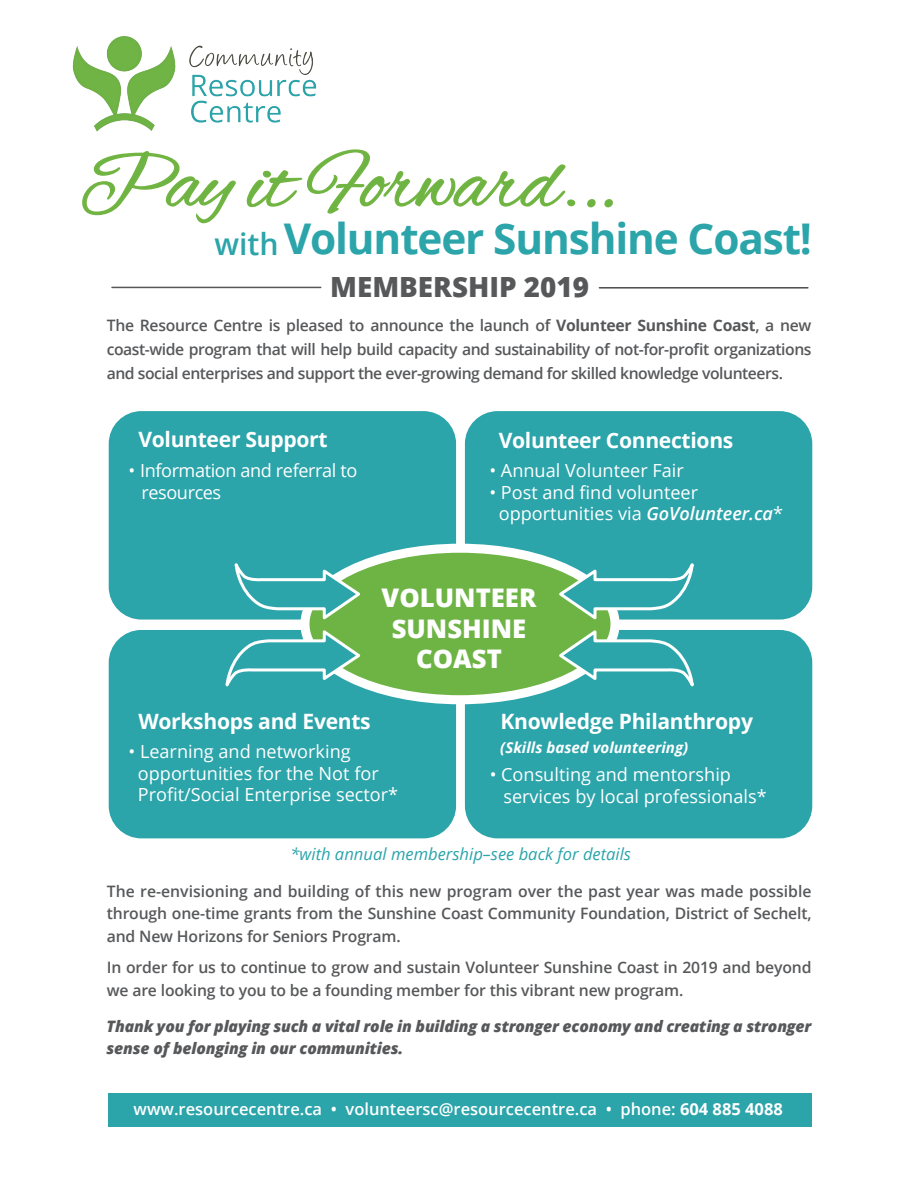
<style>
.page{position:relative;width:918px;height:1188px;background:#fff}
.page>*{position:absolute;margin:0;border:0;box-sizing:border-box;transform-origin:0 0}
.t1{font:700 42.3px "Open Sans";letter-spacing:-.025em;color:#2ba4aa}
.t2{font:800 27.75px "Open Sans";color:#57585a}
.t3{font:800 25.65px/30.8px "Open Sans";color:#fff;text-align:center}
.t4{font:700 21.15px "Open Sans";letter-spacing:-.015em;color:#fff}
.t5{font:18.15px/21.8px "Open Sans";color:#fff}
.t6{font:18.15px/21.8px "Open Sans";letter-spacing:-.02em;color:#fff}
.t7{font:italic 16.65px "Open Sans";color:#2ba4aa}
.t8{font:600 16.5px "Open Sans";color:#fff}
.t9{font:600 15.75px/22.5px "Open Sans";letter-spacing:-.01em;color:#57585a;text-align:justify}
.t10{font:italic 800 15.75px/22.5px "Open Sans";letter-spacing:-.01em;color:#57585a}
.t11{font:italic 700 15.15px "Open Sans";color:#fff}
.s1{font-weight:600;font-size:30.3px}
.s2{font-weight:700}
.s3{font-weight:600;font-style:italic}
</style>
<div class="page">
<svg style="left:82px;top:151px;width:154px;height:73px"></svg>
<svg style="left:246px;top:149px;width:330px;height:65px"></svg>
<svg style="left:587px;top:199px;width:9px;height:9px"></svg>
<svg style="left:604px;top:199px;width:9px;height:9px"></svg>
<hr style="left:112px;top:287px;width:209px;height:1px;background:#57585a">
<hr style="left:599px;top:287px;width:209px;height:2px;background:#211d1e">
<div style="left:465px;top:630px;width:347px;height:208px;background:#2ba4aa;border-radius:33px"></div>
<div style="left:109px;top:630px;width:347px;height:208px;background:#2ba4aa;border-radius:33px"></div>
<div style="left:465px;top:411px;width:347px;height:209px;background:#2ba4aa;border-radius:33px"></div>
<div style="left:109px;top:411px;width:347px;height:209px;background:#2ba4aa;border-radius:33px"></div>
<div style="left:305px;top:548px;width:310px;height:152px;background:#6db444;border-radius:50%"></div>
<div style="left:300px;top:544px;width:320px;height:160px;border:9px solid #fff;border-radius:50%"></div>
<svg style="left:555px;top:565px;width:140px;height:123px"></svg>
<svg style="left:224px;top:565px;width:140px;height:123px"></svg>
<img style="left:72px;top:36px;width:245px;height:95px">
<div style="left:108px;top:1093px;width:704px;height:33px;background:#2ba4aa"></div>
<p class="t1" style="left:214px;top:209px;width:599px"><span class="s1">with</span> Volunteer Sunshine Coast!</p>
<p class="t2" style="left:330px;top:266px;width:260px">MEMBERSHIP 2019</p>
<p class="t9" style="left:107px;top:313px;width:706px;line-height:24px">The Resource Centre is pleased to announce the launch of <span class="s2">Volunteer Sunshine Coast</span>, a new coast-wide program that will help build capacity and sustainability of not-for-profit organizations and social enterprises and support the ever-growing demand for skilled knowledge volunteers.</p>
<p class="t4" style="left:138px;top:425px;width:191px">Volunteer Support</p>
<p class="t6" style="left:141px;top:459px;width:217px;text-indent:-13px">• Information and referral to resources</p>
<p class="t4" style="left:499px;top:426px;width:236px">Volunteer Connections</p>
<p class="t5" style="left:489px;top:459px;width:196px">• Annual Volunteer Fair</p>
<p class="t5" style="left:499px;top:481px;width:286px;text-indent:-9px">• Post and find volunteer opportunities via <span class="s3">GoVolunteer.ca</span>*</p>
<p class="t3" style="left:382px;top:581px;width:156px">VOLUNTEER<br>SUNSHINE<br>COAST</p>
<p class="t4" style="left:138px;top:707px;width:234px">Workshops and Events</p>
<p class="t5" style="left:138px;top:740px;width:262px;text-indent:-9px">• Learning and networking opportunities for the Not for<br>Profit/Social Enterprise sector*</p>
<p class="t4" style="left:501px;top:707px;width:254px">Knowledge Philanthropy</p>
<p class="t5" style="left:503px;top:763px;width:265px;text-indent:-14px">• Consulting and mentorship services by local professionals*</p>
<p class="t11" style="left:500px;top:736px;width:190px">(Skills based volunteering)</p>
<p class="t7" style="left:290px;top:843px;width:342px">*with annual membership–see back for details</p>
<p class="t9" style="left:107px;top:880px;width:706px">The re-envisioning and building of this new program over the past year was made possible through one-time grants from the Sunshine Coast Community Foundation, District of Sechelt, and New Horizons for Seniors Program.</p>
<p class="t9" style="left:107px;top:956px;width:706px">In order for us to continue to grow and sustain Volunteer Sunshine Coast in 2019 and beyond we are looking to you to be a founding member for this vibrant new program.</p>
<p class="t10" style="left:106px;top:1014px;width:706px">Thank you for playing such a vital role in building a stronger economy and creating a stronger sense of belonging in our communities.</p>
<p class="t8" style="left:134px;top:1097px;width:651px">www.resourcecentre.ca • volunteersc@resourcecentre.ca • phone: <span class="s2">604 885 4088</span></p>
</div>
